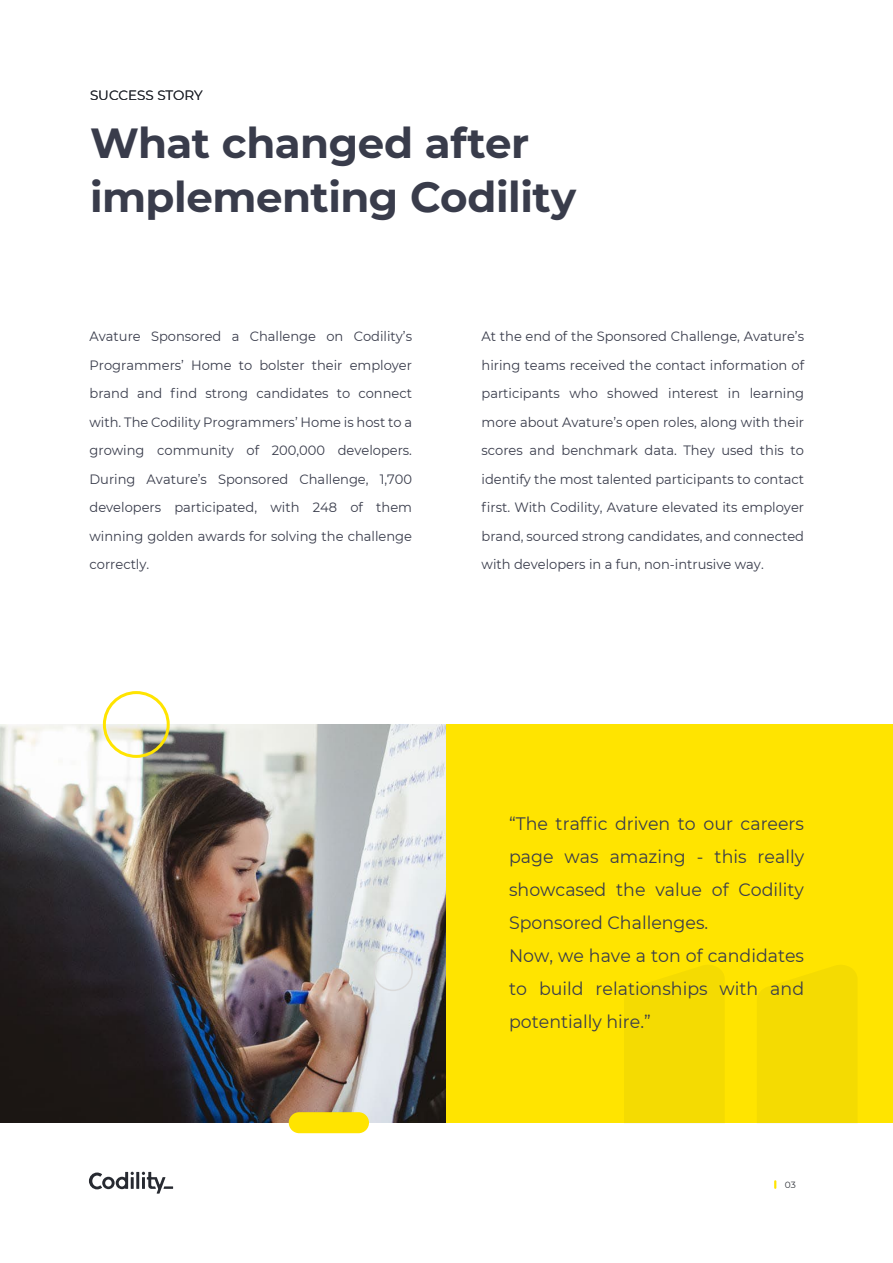
<style>
.page{position:relative;width:893px;height:1263px;background:#fff}
.page>*{position:absolute;margin:0;border:0;box-sizing:border-box;transform-origin:0 0}
.t1{font:700 42px/54px "Montserrat";letter-spacing:-.015em;color:#393c4b}
.t2{font:18px/33px "Montserrat";color:#393c4b}
.t3{font:13.5px/28.5px "Montserrat";color:#393c4b;text-align:justify}
.t4{font:13.5px "Montserrat";color:#272a31}
.t5{font:9px "Montserrat";color:#272a31}
</style>
<div class="page">
<img style="left:0;top:724px;width:446px;height:399px">
<div style="left:446px;top:724px;width:447px;height:399px;background:#ffe400"></div>
<div style="left:624px;top:965px;width:100px;height:158px;background:#f4db02"></div>
<div style="left:757px;top:965px;width:100px;height:158px;background:#f4db02"></div>
<hr style="left:136px;top:1172px;width:3px;height:17px;background:#272a31">
<svg style="left:89px;top:1172px;width:45px;height:17px"></svg>
<svg style="left:142px;top:1172px;width:31px;height:21px"></svg>
<svg style="left:774px;top:1180px;width:2px;height:9px"></svg>
<div style="left:373px;top:952px;width:40px;height:39px;border:2px solid #dadada;border-radius:50%"></div>
<div style="left:103px;top:691px;width:67px;height:67px;border:3px solid #ffe400;border-radius:50%"></div>
<div style="left:289px;top:1112px;width:80px;height:21px;background:#ffe400;border-radius:11px"></div>
<p class="t4" style="left:90px;top:86px;width:114px">SUCCESS STORY</p>
<h1 class="t1" style="left:90px;top:114px;width:488px">What changed after implementing Codility</h1>
<p class="t3" style="left:90px;top:321px;width:324px">Avature Sponsored a Challenge on Codility’s Programmers’ Home to bolster their employer brand and find strong candidates to connect with. The Codility Programmers’ Home is host to a growing community of 200,000 developers.<br>During Avature’s Sponsored Challenge, 1,700 developers participated, with 248 of them winning golden awards for solving the challenge correctly.</p>
<p class="t3" style="left:482px;top:321px;width:324px">At the end of the Sponsored Challenge, Avature’s hiring teams received the contact information of participants who showed interest in learning more about Avature’s open roles, along with their scores and benchmark data. They used this to identify the most talented participants to contact first. With Codility, Avature elevated its employer brand, sourced strong candidates, and connected with developers in a fun, non-intrusive way.</p>
<h2 class="t2" style="left:509px;top:807px;width:296px">“The traffic driven to our careers page was amazing - this really showcased the value of Codility<br>Sponsored Challenges.<br>Now, we have a ton of candidates to build relationships with and potentially hire.”</h2>
<p class="t5" style="left:785px;top:1178px;width:13px">03</p>
</div>
